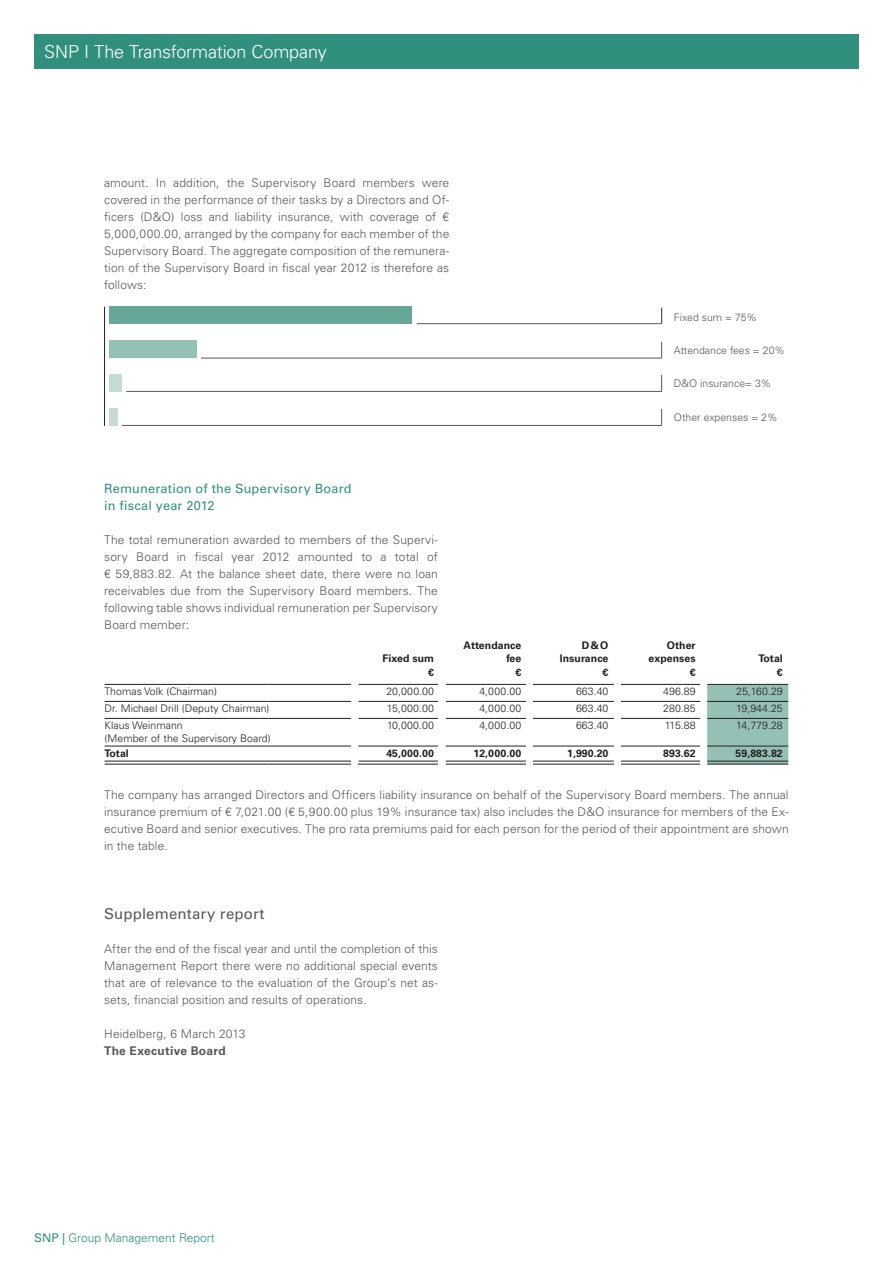
<style>
.page{position:relative;width:893px;height:1263px;background:#fff}
.page>*{position:absolute;margin:0;border:0;box-sizing:border-box;transform-origin:0 0}
.t1{font:300 18px "Univers LT Std";letter-spacing:-.01em;color:#fff}
.t2{font:15px "Univers LT Std";letter-spacing:.01em;color:#57585a}
.t3{font:12.75px/17px "Univers LT Std";letter-spacing:.015em;color:#31907d}
.t4{font:300 12px/17px "Univers LT Std";letter-spacing:.01em;color:#57585a;text-align:justify}
.t5{font:300 12px "Univers LT Std";color:#31907d}
.t6{font:700 12px "Univers LT Std";letter-spacing:.02em;color:#57585a}
.t7{font:300 10.5px/12.6px "Univers LT Std";letter-spacing:.005em;color:#231f20}
.t8{font:700 10.5px/13.5px "Univers LT Std";letter-spacing:.005em;color:#231f20;text-align:right}
.t9{font:300 10.5px "Univers LT Std";color:#57585a}
.s1{font-weight:400}
</style>
<div class="page">
<div style="left:34px;top:34px;width:825px;height:34px;background:#31907d"></div>
<hr style="left:126px;top:391px;width:536px;height:1px;background:#57585a">
<hr style="left:122px;top:425px;width:540px;height:1px;background:#57585a">
<div style="left:109px;top:409px;width:9px;height:17px;background:#c5dcd5"></div>
<div style="left:109px;top:375px;width:13px;height:17px;background:#c5dcd5"></div>
<hr style="left:104px;top:307px;width:1px;height:119px;background:#231f20">
<hr style="left:417px;top:323px;width:244px;height:1px;background:#57585a">
<svg style="left:661px;top:308px;width:1px;height:16px"></svg>
<hr style="left:201px;top:358px;width:461px;height:1px;background:#57585a">
<svg style="left:661px;top:342px;width:1px;height:16px"></svg>
<svg style="left:661px;top:375px;width:1px;height:16px"></svg>
<svg style="left:661px;top:409px;width:1px;height:16px"></svg>
<div style="left:109px;top:307px;width:302px;height:17px;background:#67a798"></div>
<div style="left:109px;top:341px;width:88px;height:17px;background:#95c0b5"></div>
<svg style="left:707px;top:685px;width:81px;height:79px;background:#93bdb2"></svg>
<hr style="left:620px;top:701px;width:81px;height:1px;background:#231f20">
<hr style="left:620px;top:718px;width:81px;height:1px;background:#231f20">
<hr style="left:105px;top:684px;width:163px;height:1px;background:#231f20">
<hr style="left:268px;top:684px;width:84px;height:1px;background:#231f20">
<hr style="left:105px;top:701px;width:163px;height:1px;background:#231f20">
<hr style="left:268px;top:701px;width:84px;height:1px;background:#231f20">
<hr style="left:105px;top:718px;width:163px;height:1px;background:#231f20">
<hr style="left:268px;top:718px;width:84px;height:1px;background:#231f20">
<hr style="left:105px;top:746px;width:163px;height:1px;background:#231f20">
<hr style="left:268px;top:746px;width:84px;height:1px;background:#231f20">
<hr style="left:105px;top:764px;width:163px;height:1px;background:#231f20">
<hr style="left:268px;top:764px;width:87px;height:1px;background:#231f20">
<hr style="left:358px;top:684px;width:82px;height:1px;background:#231f20">
<hr style="left:446px;top:684px;width:81px;height:1px;background:#231f20">
<hr style="left:358px;top:701px;width:82px;height:1px;background:#231f20">
<hr style="left:446px;top:701px;width:81px;height:1px;background:#231f20">
<hr style="left:358px;top:718px;width:82px;height:1px;background:#231f20">
<hr style="left:446px;top:718px;width:81px;height:1px;background:#231f20">
<hr style="left:620px;top:684px;width:81px;height:1px;background:#231f20">
<hr style="left:533px;top:684px;width:81px;height:1px;background:#231f20">
<hr style="left:707px;top:684px;width:81px;height:1px;background:#231f20">
<hr style="left:533px;top:701px;width:81px;height:1px;background:#231f20">
<hr style="left:707px;top:701px;width:81px;height:1px;background:#231f20">
<hr style="left:533px;top:718px;width:81px;height:1px;background:#231f20">
<hr style="left:707px;top:718px;width:81px;height:1px;background:#231f20">
<hr style="left:533px;top:746px;width:81px;height:1px;background:#231f20">
<hr style="left:707px;top:746px;width:81px;height:1px;background:#231f20">
<hr style="left:533px;top:764px;width:81px;height:1px;background:#231f20">
<hr style="left:707px;top:764px;width:81px;height:1px;background:#231f20">
<hr style="left:358px;top:746px;width:82px;height:1px;background:#231f20">
<hr style="left:446px;top:746px;width:81px;height:1px;background:#231f20">
<hr style="left:355px;top:764px;width:85px;height:1px;background:#231f20">
<hr style="left:446px;top:764px;width:81px;height:1px;background:#231f20">
<hr style="left:620px;top:746px;width:81px;height:1px;background:#231f20">
<hr style="left:620px;top:764px;width:81px;height:1px;background:#231f20">
<hr style="left:105px;top:761px;width:247px;height:1px;background:#231f20">
<hr style="left:359px;top:761px;width:80px;height:1px;background:#231f20">
<hr style="left:446px;top:761px;width:81px;height:1px;background:#231f20">
<hr style="left:533px;top:761px;width:81px;height:1px;background:#231f20">
<hr style="left:620px;top:761px;width:81px;height:1px;background:#231f20">
<hr style="left:707px;top:761px;width:81px;height:1px;background:#231f20">
<div style="left:352px;top:678px;width:6px;height:87px;background:#fff"></div>
<div style="left:438px;top:678px;width:7px;height:87px;background:#fff"></div>
<div style="left:526px;top:678px;width:7px;height:87px;background:#fff"></div>
<h1 class="t1" style="left:44px;top:40px;width:284px">SNP I The Transformation Company</h1>
<p class="t4" style="left:104px;top:174px;width:347px">amount. In addition, the Supervisory Board members were covered in the performance of their tasks by a Directors and Of&shy;ficers (D&amp;O) loss and liability insurance, with coverage of € 5,000,000.00, arranged by the company for each member of the Supervisory Board. The aggregate composition of the remunera&shy;tion of the Supervisory Board in fiscal year 2012 is therefore as follows:</p>
<p class="t9" style="left:674px;top:311px;width:85px">Fixed sum = 75%</p>
<p class="t9" style="left:674px;top:344px;width:113px">Attendance fees = 20%</p>
<p class="t9" style="left:674px;top:377px;width:99px">D&amp;O insurance= 3%</p>
<p class="t9" style="left:674px;top:411px;width:105px">Other expenses = 2%</p>
<p class="t3" style="left:104px;top:480px;width:249px">Remuneration of the Supervisory Board in fiscal year 2012</p>
<p class="t4" style="left:104px;top:532px;width:335px">The total remuneration awarded to members of the Supervi&shy;sory Board in fiscal year 2012 amounted to a total of € 59,883.82. At the balance sheet date, there were no loan receivables due from the Supervisory Board members. The following table shows individual remuneration per Supervisory Board member:</p>
<p class="t8" style="left:383px;top:652px;width:53px">Fixed sum €</p>
<p class="t8" style="left:464px;top:638px;width:59px">Attendance fee<br>€</p>
<p class="t8" style="left:560px;top:638px;width:50px">D &amp; O<br>Insurance €</p>
<p class="t8" style="left:649px;top:638px;width:49px">Other expenses €</p>
<p class="t8" style="left:758px;top:652px;width:26px">Total €</p>
<p class="t7" style="left:105px;top:685px;width:114px">Thomas Volk (Chairman)</p>
<p class="t7" style="left:386px;top:685px;width:49px">20,000.00</p>
<p class="t7" style="left:479px;top:685px;width:43px">4,000.00</p>
<p class="t7" style="left:576px;top:685px;width:34px">663.40</p>
<p class="t7" style="left:663px;top:685px;width:34px">496.89</p>
<p class="t7" style="left:736px;top:685px;width:48px">25,160.29</p>
<p class="t7" style="left:105px;top:702px;width:166px">Dr. Michael Drill (Deputy Chairman)</p>
<p class="t7" style="left:387px;top:702px;width:49px">15,000.00</p>
<p class="t7" style="left:479px;top:702px;width:43px">4,000.00</p>
<p class="t7" style="left:576px;top:702px;width:34px">663.40</p>
<p class="t7" style="left:663px;top:702px;width:34px">280.85</p>
<p class="t7" style="left:736px;top:702px;width:48px">19,944.25</p>
<p class="t7" style="left:105px;top:719px;width:168px">Klaus Weinmann<br>(Member of the Supervisory Board)</p>
<p class="t7" style="left:387px;top:719px;width:48px">10,000.00</p>
<p class="t7" style="left:479px;top:719px;width:43px">4,000.00</p>
<p class="t7" style="left:576px;top:719px;width:34px">663.40</p>
<p class="t7" style="left:665px;top:719px;width:32px">115.88</p>
<p class="t7" style="left:736px;top:719px;width:48px">14,779.28</p>
<p class="t8" style="left:105px;top:746px;width:26px">Total</p>
<p class="t8" style="left:386px;top:746px;width:49px">45,000.00</p>
<p class="t8" style="left:473px;top:746px;width:49px">12,000.00</p>
<p class="t8" style="left:567px;top:746px;width:43px">1,990.20</p>
<p class="t8" style="left:663px;top:746px;width:34px">893.62</p>
<p class="t8" style="left:736px;top:746px;width:49px">59,883.82</p>
<p class="t4" style="left:104px;top:787px;width:686px">The company has arranged Directors and Officers liability insurance on behalf of the Supervisory Board members. The annual insurance premium of € 7,021.00 (€ 5,900.00 plus 19% insurance tax) also includes the D&amp;O insurance for members of the Ex&shy;ecutive Board and senior executives. The pro rata premiums paid for each person for the period of their appointment are shown in the table.</p>
<p class="t2" style="left:104px;top:904px;width:162px">Supplementary report</p>
<p class="t4" style="left:104px;top:940px;width:335px">After the end of the fiscal year and until the completion of this Management Report there were no additional special events that are of relevance to the evaluation of the Group‘s net as&shy;sets, financial position and results of operations.</p>
<p class="t4" style="left:104px;top:1025px;width:143px">Heidelberg, 6 March 2013</p>
<p class="t6" style="left:104px;top:1043px;width:123px">The Executive Board</p>
<p class="t5" style="left:34px;top:1230px;width:182px"><span class="s1">SNP |</span> Group Management Report</p>
</div>
